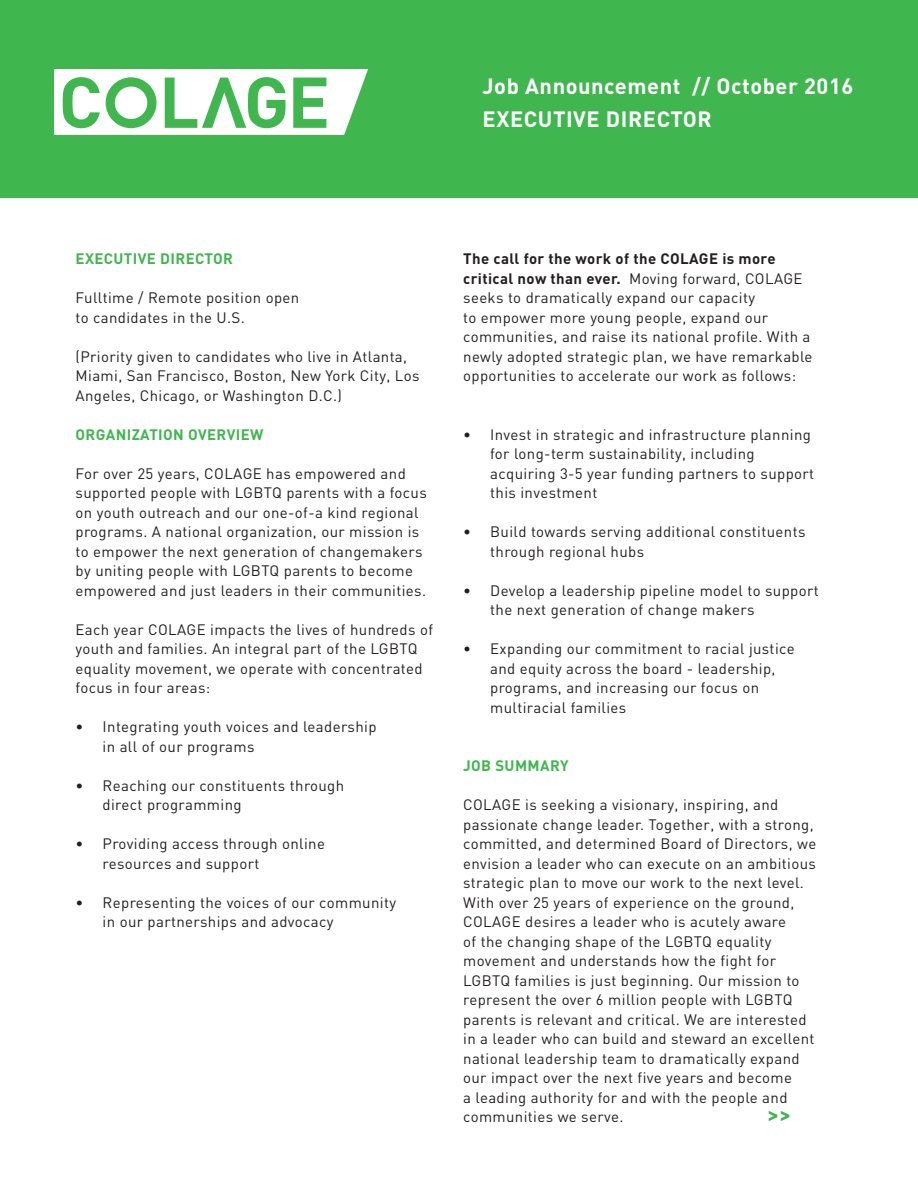
<style>
.page{position:relative;width:918px;height:1188px;background:#fff}
.page>*{position:absolute;margin:0;border:0;box-sizing:border-box;transform-origin:0 0}
.t1{font:700 21.9px "DIN";letter-spacing:.025em;color:#fff}
.t2{font:700 21px "DIN";color:#40b64f}
.t3{font:15px/19.5px "DIN";letter-spacing:.025em;color:#231f20}
.t4{font:700 15px "DIN";letter-spacing:.025em;color:#40b64f}
.s1{font-weight:700}
</style>
<div class="page">
<div style="left:0;top:0;width:918px;height:198px;background:#40b64f"></div>
<svg style="left:54px;top:69px;width:314px;height:65px"></svg>
<div style="left:115px;top:87px;width:32px;height:32px;background:#fff;border-radius:50%"></div>
<p class="t1" style="left:483px;top:72px;width:372px">Job Announcement // October 2016</p>
<p class="t1" style="left:483px;top:105px;width:231px">EXECUTIVE DIRECTOR</p>
<p class="t4" style="left:76px;top:249px;width:159px">EXECUTIVE DIRECTOR</p>
<p class="t3" style="left:76px;top:288px;width:225px">Fulltime / Remote position open to candidates in the U.S.</p>
<p class="t3" style="left:76px;top:347px;width:346px">(Priority given to candidates who live in Atlanta,<br>Miami, San Francisco, Boston, New York City, Los<br>Angeles, Chicago, or Washington D.C.)</p>
<p class="t4" style="left:76px;top:425px;width:189px">ORGANIZATION OVERVIEW</p>
<p class="t3" style="left:76px;top:464px;width:353px">For over 25 years, COLAGE has empowered and supported people with LGBTQ parents with a focus on youth outreach and our one-of-a kind regional programs. A national organization, our mission is to empower the next generation of changemakers by uniting people with LGBTQ parents to become empowered and just leaders in their communities.</p>
<p class="t3" style="left:76px;top:620px;width:359px">Each year COLAGE impacts the lives of hundreds of youth and families. An integral part of the LGBTQ equality movement, we operate with concentrated focus in four areas:</p>
<p class="t3" style="left:103px;top:717px;width:275px;text-indent:-27px">• Integrating youth voices and leadership in all of our programs</p>
<p class="t3" style="left:103px;top:776px;width:243px;text-indent:-27px">• Reaching our constituents through direct programming</p>
<p class="t3" style="left:103px;top:834px;width:224px;text-indent:-27px">• Providing access through online resources and support</p>
<p class="t3" style="left:103px;top:893px;width:295px;text-indent:-27px">• Representing the voices of our community in our partnerships and advocacy</p>
<p class="t3" style="left:463px;top:249px;width:351px"><span class="s1">The call for the work of the COLAGE is more critical now than ever.</span> Moving forward, COLAGE seeks to dramatically expand our capacity<br>to empower more young people, expand our communities, and raise its national profile. With a newly adopted strategic plan, we have remarkable opportunities to accelerate our work as follows:</p>
<p class="t3" style="left:490px;top:425px;width:326px;text-indent:-27px">• Invest in strategic and infrastructure planning for long-term sustainability, including acquiring 3-5 year funding partners to support this investment</p>
<p class="t3" style="left:490px;top:522px;width:317px;text-indent:-27px">• Build towards serving additional constituents through regional hubs</p>
<p class="t3" style="left:490px;top:581px;width:330px;text-indent:-27px">• Develop a leadership pipeline model to support the next generation of change makers</p>
<p class="t3" style="left:490px;top:639px;width:306px;text-indent:-27px">• Expanding our commitment to racial justice and equity across the board - leadership, programs, and increasing our focus on multiracial families</p>
<p class="t4" style="left:463px;top:756px;width:107px">JOB SUMMARY</p>
<p class="t3" style="left:463px;top:795px;width:355px">COLAGE is seeking a visionary, inspiring, and passionate change leader. Together, with a strong, committed, and determined Board of Directors, we envision a leader who can execute on an ambitious strategic plan to move our work to the next level.<br>With over 25 years of experience on the ground, COLAGE desires a leader who is acutely aware<br>of the changing shape of the LGBTQ equality movement and understands how the fight for LGBTQ families is just beginning. Our mission to represent the over 6 million people with LGBTQ parents is relevant and critical. We are interested in a leader who can build and steward an excellent national leadership team to dramatically expand our impact over the next five years and become<br>a leading authority for and with the people and communities we serve.</p>
<p class="t2" style="left:768px;top:1101px;width:25px">&gt;&gt;</p>
</div>
